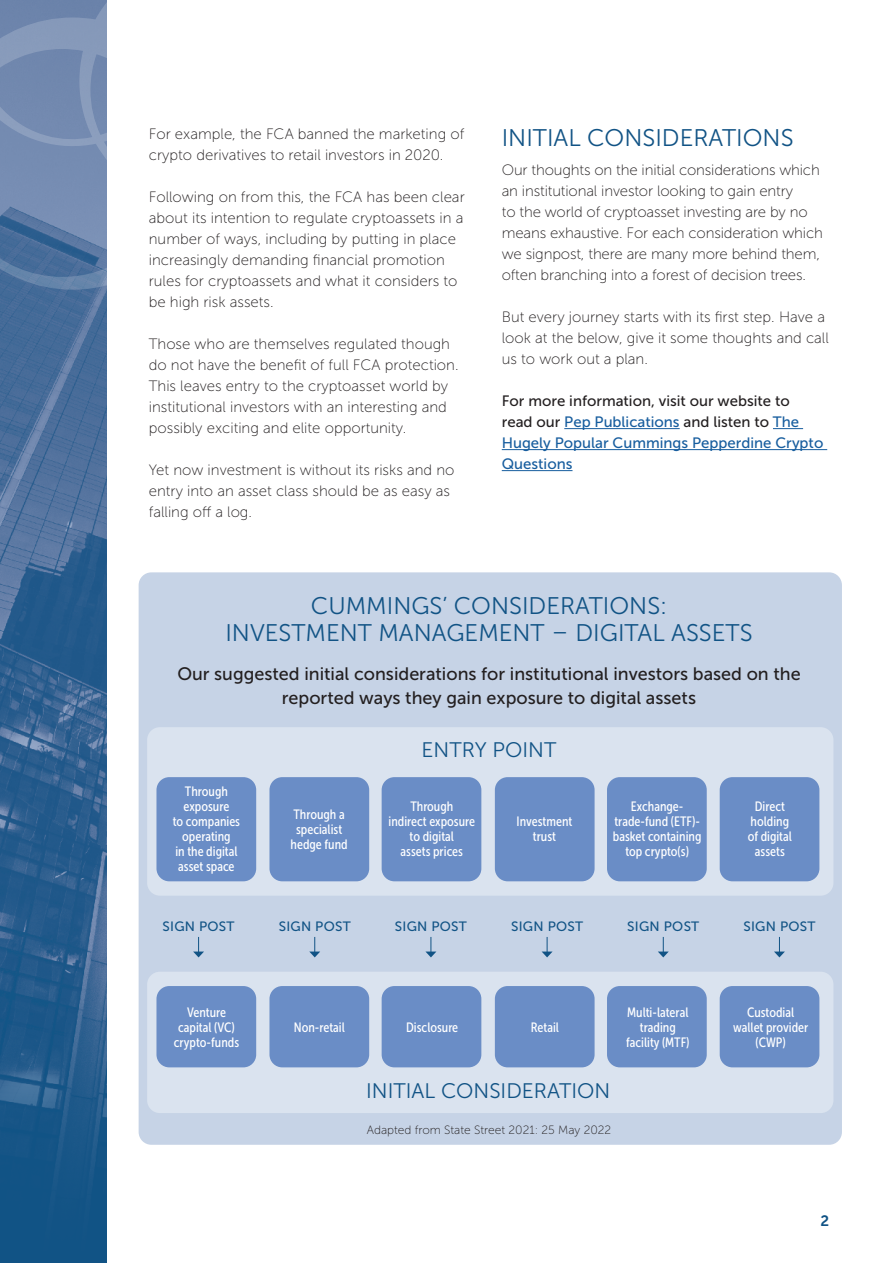
<style>
.page{position:relative;width:893px;height:1263px;background:#fff}
.page>*{position:absolute;margin:0;border:0;box-sizing:border-box;transform-origin:0 0}
.t1{font:24px/27px "Museo Sans 300";color:#115385;text-align:center}
.t2{font:21px "Museo Sans 300";color:#115385}
.t3{font:18px/24px "Museo Sans 500";color:#231f20;text-align:center}
.P1{font:15px/21px "Museo Sans 100";color:#231f20}
.P1_Bold{font:15px/21px "Museo Sans 500";color:#175d9e}
.t4{font:15px "Museo Sans 700";color:#115385}
.Graphic_text{font:13.5px/15px "Museo Sans Cond 500";color:#fff;text-align:center}
.Sign_post{font:13.5px "Museo Sans 500";letter-spacing:.02em;color:#115385}
.P1-2{font:12px "Museo Sans 100";color:#231f20}
.s1{color:#231f20}
</style>
<div class="page">
<div style="left:139px;top:572px;width:703px;height:573px;background:#c6d3e6;border-radius:13px"></div>
<div style="left:147px;top:727px;width:686px;height:169px;background:#dae3ef;border-radius:13px"></div>
<div style="left:147px;top:972px;width:686px;height:141px;background:#dae3ef;border-radius:13px"></div>
<div style="left:156px;top:777px;width:100px;height:104px;background:#6a8dc6;border-radius:13px"></div>
<div style="left:156px;top:986px;width:100px;height:81px;background:#6a8dc6;border-radius:13px"></div>
<div style="left:269px;top:777px;width:100px;height:104px;background:#6a8dc6;border-radius:13px"></div>
<div style="left:269px;top:986px;width:100px;height:81px;background:#6a8dc6;border-radius:13px"></div>
<div style="left:382px;top:777px;width:99px;height:104px;background:#6a8dc6;border-radius:13px"></div>
<div style="left:382px;top:986px;width:99px;height:81px;background:#6a8dc6;border-radius:13px"></div>
<div style="left:495px;top:777px;width:100px;height:104px;background:#6a8dc6;border-radius:13px"></div>
<div style="left:495px;top:986px;width:100px;height:81px;background:#6a8dc6;border-radius:13px"></div>
<div style="left:607px;top:777px;width:100px;height:104px;background:#6a8dc6;border-radius:13px"></div>
<div style="left:607px;top:986px;width:100px;height:81px;background:#6a8dc6;border-radius:13px"></div>
<div style="left:720px;top:777px;width:99px;height:104px;background:#6a8dc6;border-radius:13px"></div>
<div style="left:720px;top:986px;width:99px;height:81px;background:#6a8dc6;border-radius:13px"></div>
<img style="left:0;top:290px;width:106px;height:667px">
<svg style="left:0;top:957px;width:106px;height:306px;background:#1e5889"></svg>
<svg style="left:0;top:0;width:106px;height:290px;background:#6e87ad"></svg>
<hr style="left:564px;top:428px;width:116px;height:1px;background:#175d9e">
<hr style="left:773px;top:428px;width:30px;height:1px;background:#175d9e">
<hr style="left:502px;top:449px;width:325px;height:1px;background:#175d9e">
<hr style="left:502px;top:470px;width:70px;height:1px;background:#175d9e">
<svg style="left:193px;top:937px;width:11px;height:20px"></svg>
<svg style="left:309px;top:937px;width:11px;height:20px"></svg>
<svg style="left:425px;top:937px;width:11px;height:20px"></svg>
<svg style="left:542px;top:937px;width:11px;height:20px"></svg>
<svg style="left:658px;top:937px;width:11px;height:20px"></svg>
<svg style="left:774px;top:937px;width:11px;height:20px"></svg>
<p class="P1" style="left:149px;top:123px;width:317px">For example, the FCA banned the marketing of crypto derivatives to retail investors in 2020.</p>
<p class="P1" style="left:149px;top:186px;width:317px">Following on from this, the FCA has been clear about its intention to regulate cryptoassets in a number of ways, including by putting in place increasingly demanding financial promotion rules for cryptoassets and what it considers to be high risk assets.</p>
<p class="P1" style="left:149px;top:333px;width:311px">Those who are themselves regulated though do not have the benefit of full FCA protection.<br>This leaves entry to the cryptoasset world by institutional investors with an interesting and possibly exciting and elite opportunity.</p>
<p class="P1" style="left:149px;top:459px;width:307px">Yet now investment is without its risks and no entry into an asset class should be as easy as falling off a log.</p>
<h2 class="t1" style="left:502px;top:124px;width:293px">INITIAL CONSIDERATIONS</h2>
<p class="P1" style="left:502px;top:160px;width:323px">Our thoughts on the initial considerations which an institutional investor looking to gain entry<br>to the world of cryptoasset investing are by no means exhaustive. For each consideration which we signpost, there are many more behind them, often branching into a forest of decision trees.</p>
<p class="P1" style="left:502px;top:307px;width:329px">But every journey starts with its first step. Have a look at the below, give it some thoughts and call us to work out a plan.</p>
<p class="P1_Bold" style="left:502px;top:390px;width:323px"><span class="s1">For more information, visit our website to read our</span> Pep Publications <span class="s1">and listen to</span> The Hugely Popular Cummings Pepperdine Crypto Questions</p>
<h2 class="t1" style="left:225px;top:593px;width:529px">CUMMINGS’ CONSIDERATIONS:<br>INVESTMENT MANAGEMENT – DIGITAL ASSETS</h2>
<h3 class="t3" style="left:177px;top:662px;width:625px">Our suggested initial considerations for institutional investors based on the reported ways they gain exposure to digital assets</h3>
<p class="Graphic_text" style="left:173px;top:784px;width:69px">Through exposure<br>to companies operating<br>in the digital asset space</p>
<h2 class="t2" style="left:422px;top:739px;width:136px">ENTRY POINT</h2>
<p class="Graphic_text" style="left:291px;top:806px;width:59px">Through a specialist hedge fund</p>
<p class="Graphic_text" style="left:388px;top:799px;width:88px">Through<br>indirect exposure to digital<br>assets prices</p>
<p class="Graphic_text" style="left:517px;top:814px;width:57px">Investment trust</p>
<p class="Graphic_text" style="left:613px;top:799px;width:90px">Exchange&shy;trade-fund (ETF)- basket containing top crypto(s)</p>
<p class="Graphic_text" style="left:748px;top:799px;width:46px">Direct holding of digital assets</p>
<p class="Sign_post" style="left:163px;top:919px;width:74px">SIGN POST</p>
<p class="Sign_post" style="left:279px;top:919px;width:74px">SIGN POST</p>
<p class="Sign_post" style="left:395px;top:919px;width:74px">SIGN POST</p>
<p class="Sign_post" style="left:511px;top:919px;width:74px">SIGN POST</p>
<p class="Sign_post" style="left:627px;top:919px;width:74px">SIGN POST</p>
<p class="Sign_post" style="left:743px;top:919px;width:74px">SIGN POST</p>
<p class="Graphic_text" style="left:174px;top:1004px;width:67px">Venture capital (VC) crypto-funds</p>
<p class="Graphic_text" style="left:294px;top:1019px;width:52px">Non-retail</p>
<p class="Graphic_text" style="left:406px;top:1019px;width:54px">Disclosure</p>
<p class="Graphic_text" style="left:531px;top:1019px;width:30px">Retail</p>
<h2 class="t2" style="left:366px;top:1079px;width:246px">INITIAL CONSIDERATION</h2>
<p class="P1-2" style="left:367px;top:1123px;width:246px">Adapted from State Street 2021: 25 May 2022</p>
<p class="Graphic_text" style="left:626px;top:1004px;width:65px">Multi-lateral trading facility (MTF)</p>
<p class="Graphic_text" style="left:733px;top:1004px;width:77px">Custodial wallet provider (CWP)</p>
<p class="t4" style="left:820px;top:1212px;width:10px">2</p>
</div>
